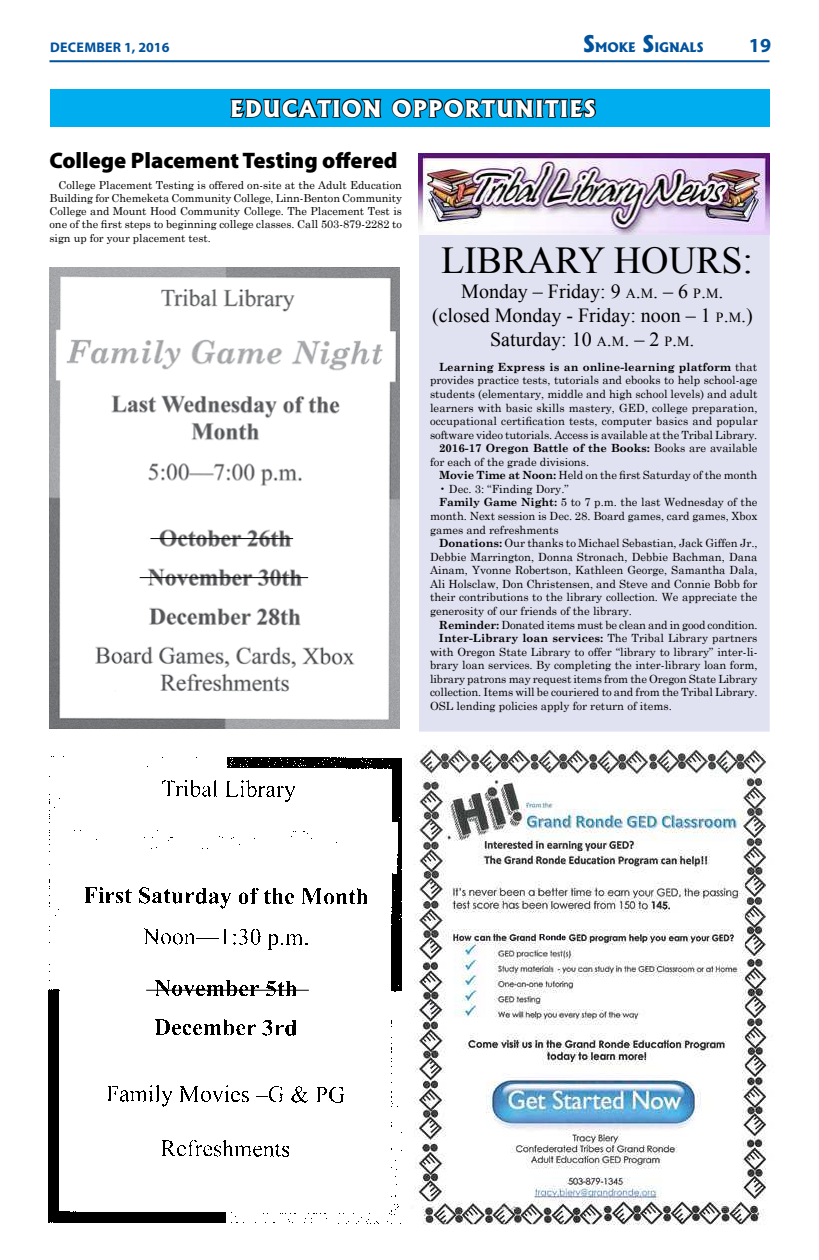
<style>
.page{position:relative;width:819px;height:1260px;background:#fff}
.page>*{position:absolute;margin:0;border:0;box-sizing:border-box;transform-origin:0 0}
.t1{font:38px "Times New Roman";color:#000}
.t2{font:900 22.5px "Myriad Pro";color:#000}
.t3{font:800 22px "Albertus";letter-spacing:.05em;color:#fff}
.t4{font:20px/24px "Times New Roman";color:#000;text-align:center}
.t5{font:700 20px "Myriad Pro";color:#00529c}
.t6{font:700 14px "Myriad Pro";letter-spacing:.02em;color:#00529c}
.t7{font:800 12.6px "Albertus";color:#00529c}
.t8{font:11.3px "Century Schoolbook";color:#000}
.t9{font:700 11.3px "Century Schoolbook";letter-spacing:.005em;color:#000}
.t10{font:11px/13.2px "Century Schoolbook";color:#000;text-align:justify}
.s1{font-size:22px}
.s2{font-size:14px}
.s3{font-style:inherit}
.s4{font-weight:400}
.s5{font-weight:700}
</style>
<div class="page">
<hr style="left:50px;top:60px;width:720px;height:2px;background:#00529c">
<img style="left:414px;top:745px;width:354px;height:480px">
<img style="left:539px;top:934px;width:27px;height:6px">
<div style="left:420px;top:234px;width:349px;height:497px;background:#e1e2f1"></div>
<div style="left:50px;top:89px;width:720px;height:37px;background:#00aeef"></div>
<svg style="left:230px;top:98px;width:152px;height:20px"></svg>
<svg style="left:391px;top:98px;width:205px;height:20px"></svg>
<img style="left:418px;top:153px;width:351px;height:81px">
<img style="left:48px;top:756px;width:354px;height:468px">
<img style="left:50px;top:268px;width:350px;height:460px">
<hr style="left:150px;top:538px;width:143px;height:1px;background:#000">
<hr style="left:146px;top:990px;width:163px;height:1px;background:#000">
<hr style="left:140px;top:577px;width:168px;height:1px;background:#000">
<p class="t6" style="left:50px;top:42px;width:121px">DECEMBER 1, 2016</p>
<p class="t7" style="left:583px;top:41px;width:122px"><span class="s1">S</span>MOKE <span class="s1">S</span>IGNALS</p>
<h3 class="t5" style="left:749px;top:38px;width:24px">19</h3>
<h3 class="t3" style="left:230px;top:96px;width:367px">EDUCATION OPPORTUNITIES</h3>
<h2 class="t2" style="left:49px;top:151px;width:350px">College Placement Testing offered</h2>
<p class="t10" style="left:49px;top:179px;width:354px;text-indent:9px">College Placement Testing is offered on-site at the Adult Education Building for Chemeketa Community College, Linn-Benton Community College and Mount Hood Community College. The Placement Test is one of the first steps to beginning college classes. Call 503-879-2282 to sign up for your placement test.</p>
<h1 class="t1" style="left:441px;top:247px;width:314px">LIBRARY HOURS:</h1>
<h3 class="t4" style="left:432px;top:281px;width:322px">Monday – Friday: 9 <span class="s2">A</span><span class="s3">.</span><span class="s2">M</span><span class="s3">.</span> – 6 <span class="s2">P</span><span class="s3">.</span><span class="s2">M</span><span class="s3">. </span>(closed Monday - Friday: noon – 1 <span class="s2">P</span><span class="s3">.</span><span class="s2">M</span><span class="s3">.</span>)<br>Saturday: 10 <span class="s2">A</span><span class="s3">.</span><span class="s2">M</span><span class="s3">.</span> – 2 <span class="s2">P</span><span class="s3">.</span><span class="s2">M</span><span class="s3">.</span></h3>
<p class="t9" style="left:439px;top:363px;width:320px">Learning Express is an online-learning platform <span class="s4">that</span></p>
<p class="t8" style="left:430px;top:376px;width:329px">provides practice tests, tutorials and ebooks to help school-age</p>
<p class="t8" style="left:430px;top:390px;width:329px">students (elementary, middle and high school levels) and adult</p>
<p class="t8" style="left:430px;top:403px;width:329px">learners with basic skills mastery, GED, college preparation,</p>
<p class="t8" style="left:430px;top:412px;width:329px">occupational certification tests, computer basics and popular</p>
<p class="t8" style="left:430px;top:430px;width:329px">software video tutorials. Access is available at the Tribal Library.</p>
<p class="t9" style="left:439px;top:444px;width:320px">2016-17 Oregon Battle of the Books: <span class="s4">Books are available</span></p>
<p class="t8" style="left:430px;top:457px;width:161px">for each of the grade divisions.</p>
<p class="t8" style="left:439px;top:466px;width:320px"><span class="s5">Movie Time at Noon:</span> Held on the first Saturday of the month</p>
<p class="t8" style="left:439px;top:485px;width:131px">• Dec. 3: “Finding Dory.”</p>
<p class="t8" style="left:439px;top:498px;width:320px"><span class="s5">Family Game Night:</span> 5 to 7 p.m. the last Wednesday of the</p>
<p class="t8" style="left:430px;top:512px;width:329px">month. Next session is Dec. 28. Board games, card games, Xbox</p>
<p class="t8" style="left:430px;top:525px;width:130px">games and refreshments</p>
<p class="t8" style="left:439px;top:539px;width:320px"><span class="s5">Donations:</span> Our thanks to Michael Sebastian, Jack Giffen Jr.,</p>
<p class="t8" style="left:430px;top:552px;width:329px">Debbie Marrington, Donna Stronach, Debbie Bachman, Dana</p>
<p class="t8" style="left:430px;top:566px;width:329px">Ainam, Yvonne Robertson, Kathleen George, Samantha Dala,</p>
<p class="t8" style="left:430px;top:579px;width:329px">Ali Holsclaw, Don Christensen, and Steve and Connie Bobb for</p>
<p class="t8" style="left:430px;top:593px;width:329px">their contributions to the library collection. We appreciate the</p>
<p class="t8" style="left:430px;top:607px;width:203px">generosity of our friends of the library.</p>
<p class="t8" style="left:439px;top:620px;width:320px"><span class="s5">Reminder:</span> Donated items must be clean and in good condition.</p>
<p class="t9" style="left:439px;top:634px;width:320px">Inter-Library loan services: <span class="s4">The Tribal Library partners</span></p>
<p class="t8" style="left:430px;top:647px;width:329px">with Oregon State Library to offer “library to library” inter-li-</p>
<p class="t8" style="left:430px;top:661px;width:329px">brary loan services. By completing the inter-library loan form,</p>
<p class="t8" style="left:430px;top:674px;width:329px">library patrons may request items from the Oregon State Library</p>
<p class="t8" style="left:430px;top:688px;width:329px">collection. Items will be couriered to and from the Tribal Library.</p>
<p class="t8" style="left:430px;top:701px;width:243px">OSL lending policies apply for return of items.</p>
</div>
